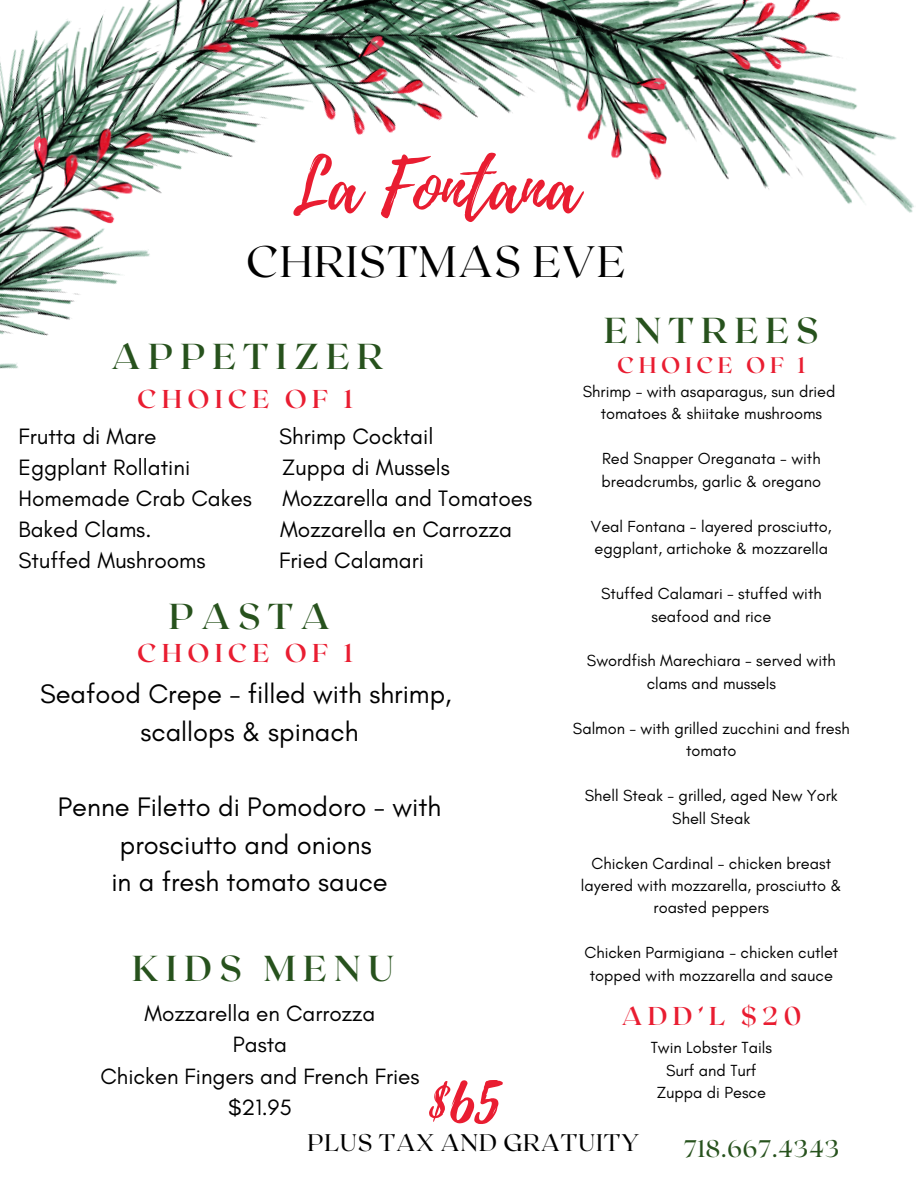
<style>
.page{position:relative;width:918px;height:1188px;background:#fff}
.page>*{position:absolute;margin:0;border:0;box-sizing:border-box;transform-origin:0 0}
.t1{font:73.5px "Playlist Script";color:#e91d31}
.t2{font:71.1px "Playlist Script";color:#e91d31}
.t3{font:300 43.95px "Roxborough CF";letter-spacing:.035em;color:#000}
.t4{font:600 36px "Roxborough CF";letter-spacing:.205em;color:#27521d}
.t5{font:27.3px/37.7px "Glacial Indifference";color:#000;text-align:center}
.t6{font:600 25.8px "Roxborough CF";letter-spacing:.205em;color:#e91d31}
.t7{font:24px "Roxborough CF";letter-spacing:.035em;color:#000}
.t8{font:24px "Roxborough CF";letter-spacing:.035em;color:#27521d}
.t9{font:22.65px "Glacial Indifference";color:#000}
.t10{font:22.5px "Glacial Indifference";color:#000}
.t11{font:600 22.5px "Roxborough CF";letter-spacing:.205em;color:#e91d31}
.t12{font:16.35px/22.5px "Glacial Indifference";color:#000;text-align:center}
</style>
<div class="page">
<img style="left:682px;top:85px;width:232px;height:128px">
<img style="left:153px;top:132px;width:85px;height:62px">
<img style="left:33px;top:276px;width:85px;height:60px">
<img style="left:0;top:276px;width:33px;height:57px">
<img style="left:112px;top:119px;width:83px;height:61px">
<img style="left:0;top:281px;width:21px;height:88px">
<img style="left:0;top:19px;width:112px;height:107px">
<img style="left:634px;top:1px;width:33px;height:179px">
<img style="left:238px;top:120px;width:23px;height:23px">
<img style="left:635px;top:0;width:208px;height:124px">
<img style="left:77px;top:0;width:230px;height:119px">
<img style="left:0;top:126px;width:153px;height:150px">
<img style="left:307px;top:0;width:327px;height:159px">
<p class="t1" style="left:292px;top:135px;width:288px">La Fontana</p>
<h4 class="t3" style="left:246px;top:233px;width:380px">CHRISTMAS EVE</h4>
<p class="t4" style="left:604px;top:307px;width:216px">ENTREES</p>
<p class="t4" style="left:111px;top:333px;width:273px">APPETIZER</p>
<p class="t11" style="left:617px;top:351px;width:190px">CHOICE OF 1</p>
<p class="t12" style="left:583px;top:380px;width:254px">Shrimp - with asaparagus, sun dried</p>
<p class="t12" style="left:601px;top:402px;width:223px">tomatoes &amp; shiitake mushrooms</p>
<p class="t12" style="left:602px;top:447px;width:221px;text-align:left">Red Snapper Oreganata - with breadcrumbs, garlic &amp; oregano</p>
<p class="t12" style="left:591px;top:515px;width:242px;text-align:left">Veal Fontana - layered prosciutto, eggplant, artichoke &amp; mozzarella</p>
<p class="t12" style="left:601px;top:582px;width:222px">Stuffed Calamari - stuffed with seafood and rice</p>
<p class="t12" style="left:587px;top:649px;width:250px">Swordfish Marechiara - served with clams and mussels</p>
<p class="t12" style="left:573px;top:717px;width:278px">Salmon - with grilled zucchini and fresh tomato</p>
<p class="t12" style="left:585px;top:784px;width:254px">Shell Steak - grilled, aged New York<br>Shell Steak</p>
<p class="t12" style="left:581px;top:852px;width:262px">Chicken Cardinal - chicken breast layered with mozzarella, prosciutto &amp; roasted peppers</p>
<p class="t12" style="left:584px;top:941px;width:255px">Chicken Parmigiana - chicken cutlet topped with mozzarella and sauce</p>
<p class="t6" style="left:137px;top:382px;width:217px">CHOICE OF 1</p>
<h2 class="t9" style="left:18px;top:423px;width:140px">Frutta di Mare</h2>
<h2 class="t9" style="left:279px;top:423px;width:156px">Shrimp Cocktail</h2>
<p class="t9" style="left:18px;top:453px;width:173px">Eggplant Rollatini</p>
<p class="t9" style="left:282px;top:453px;width:169px">Zuppa di Mussels</p>
<h3 class="t9" style="left:18px;top:484px;width:235px">Homemade Crab Cakes</h3>
<h3 class="t9" style="left:283px;top:484px;width:251px">Mozzarella and Tomatoes</h3>
<h3 class="t9" style="left:18px;top:515px;width:135px">Baked Clams.</h3>
<h3 class="t9" style="left:280px;top:515px;width:233px">Mozzarella en Carrozza</h3>
<h6 class="t9" style="left:18px;top:546px;width:189px">Stuffed Mushrooms</h6>
<h6 class="t9" style="left:279px;top:546px;width:146px">Fried Calamari</h6>
<p class="t4" style="left:169px;top:593px;width:163px">PASTA</p>
<p class="t6" style="left:137px;top:636px;width:217px">CHOICE OF 1</p>
<p class="t5" style="left:40px;top:675px;width:413px">Seafood Crepe - filled with shrimp, scallops &amp; spinach</p>
<h1 class="t5" style="left:58px;top:788px;width:385px">Penne Filetto di Pomodoro - with prosciutto and onions<br>in a fresh tomato sauce</h1>
<p class="t4" style="left:132px;top:945px;width:264px">KIDS MENU</p>
<p class="t10" style="left:145px;top:1000px;width:232px">Mozzarella en Carrozza</p>
<p class="t10" style="left:233px;top:1031px;width:56px">Pasta</p>
<p class="t10" style="left:100px;top:1062px;width:321px">Chicken Fingers and French Fries</p>
<p class="t10" style="left:228px;top:1093px;width:65px">$21.95</p>
<p class="t6" style="left:621px;top:1000px;width:181px">ADD’L $20</p>
<p class="t12" style="left:651px;top:1036px;width:123px">Twin Lobster Tails</p>
<p class="t12" style="left:666px;top:1059px;width:92px">Surf and Turf</p>
<p class="t12" style="left:657px;top:1081px;width:111px">Zuppa di Pesce</p>
<p class="t2" style="left:427px;top:1044px;width:74px">$65</p>
<p class="t7" style="left:308px;top:1127px;width:333px">PLUS TAX AND GRATUITY</p>
<p class="t8" style="left:684px;top:1133px;width:157px">718.667.4343</p>
</div>
